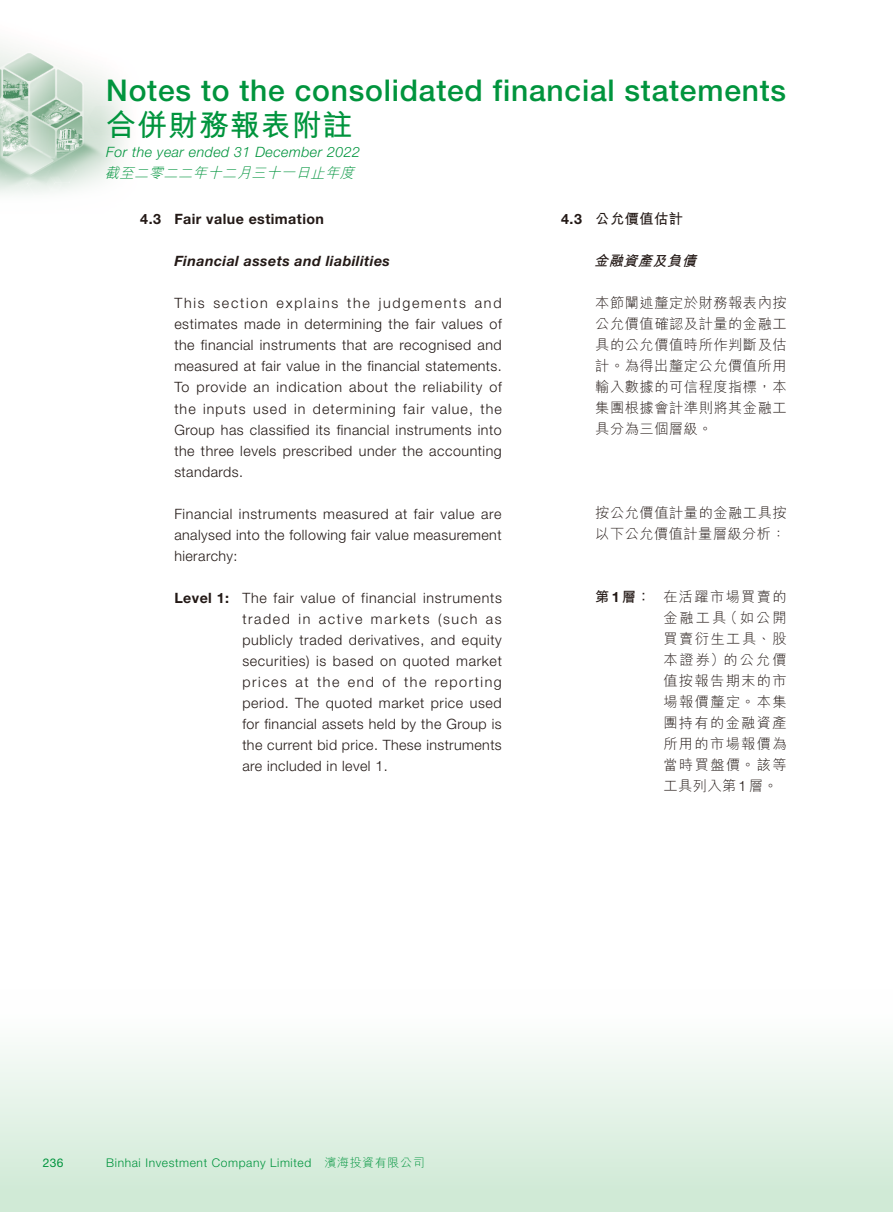
<style>
.page{position:relative;width:893px;height:1212px;background:#fff}
.page>*{position:absolute;margin:0;border:0;box-sizing:border-box;transform-origin:0 0}
.t1{font:500 30px "Helvetica Neue LT Std";letter-spacing:.025em;color:#00943d}
.t2{font:700 30px "M Hei HK";letter-spacing:.03em;color:#00943d}
.t3{font:300 14.25px/21px "Helvetica Neue LT Std";letter-spacing:.03em;color:#231916;text-align:justify}
.t4{font:300 14.25px/21px "M Hei HK";letter-spacing:.035em;color:#231916;text-align:justify}
.t5{font:italic 300 14.25px "Helvetica Neue LT Std";letter-spacing:.03em;color:#00943d}
.t6{font:italic 700 14.25px "Helvetica Neue LT Std";letter-spacing:.03em;color:#231916}
.t7{font:700 14.25px "Helvetica Neue LT Std";letter-spacing:.03em;color:#231916}
.t8{font:italic 300 14.25px "M Hei HK";color:#00943d}
.t9{font:700 14.25px "M Hei HK";letter-spacing:.03em;color:#231916}
.t10{font:italic 700 14.25px "M Hei HK";color:#231916}
.t11{font:300 12px "Helvetica Neue LT Std";letter-spacing:.05em;color:#00943d}
.t12{font:12px "Helvetica Neue LT Std";color:#00943d}
.s1{font-weight:700}
.s2{font-family:"Helvetica Neue LT Std"}
.s3{font-family:"Helvetica Neue LT Std";font-weight:700}
.s4{font-family:"M Hei HK"}
</style>
<div class="page">
<div style="left:0;top:989px;width:892px;height:223px;background:linear-gradient(to bottom,#fff,#cce8d3)"></div>
<img style="left:0;top:45px;width:126px;height:149px">
<h1 class="t1" style="left:106px;top:73px;width:681px">Notes to the consolidated financial statements</h1>
<h1 class="t2" style="left:106px;top:104px;width:248px">合併財務報表附註</h1>
<p class="t5" style="left:106px;top:143px;width:255px">For the year ended 31 December 2022</p>
<p class="t8" style="left:105px;top:166px;width:254px">截至二零二二年十二月三十一日止年度</p>
<p class="t7" style="left:140px;top:211px;width:185px">4.3 Fair value estimation</p>
<p class="t6" style="left:174px;top:253px;width:217px">Financial assets and liabilities</p>
<p class="t3" style="left:174px;top:293px;width:329px">This section explains the judgements and estimates made in determining the fair values of the financial instruments that are recognised and measured at fair value in the financial statements.<br>To provide an indication about the reliability of the inputs used in determining fair value, the Group has classified its financial instruments into the three levels prescribed under the accounting standards.</p>
<p class="t3" style="left:174px;top:503px;width:329px">Financial instruments measured at fair value are analysed into the following fair value measurement hierarchy:</p>
<p class="t3" style="left:242px;top:587px;width:261px;text-indent:-68px"><span class="s1">Level 1:</span> The fair value of financial instruments traded in active markets (such as publicly traded derivatives, and equity securities) is based on quoted market prices at the end of the reporting period. The quoted market price used for financial assets held by the Group is the current bid price. These instruments are included in level 1.</p>
<p class="t9" style="left:561px;top:208px;width:123px"><span class="s2">4.3</span> 公允價值估計</p>
<p class="t10" style="left:594px;top:250px;width:109px">金融資產及負債</p>
<p class="t4" style="left:595px;top:292px;width:193px">本節闡述釐定於財務報表內按公允價值確認及計量的金融工具的公允價值時所作判斷及估計。為得出釐定公允價值所用輸入數據的可信程度指標，本集團根據會計準則將其金融工具分為三個層級。</p>
<p class="t4" style="left:595px;top:502px;width:193px">按公允價值計量的金融工具按以下公允價值計量層級分析：</p>
<p class="t4" style="left:663px;top:586px;width:125px;text-indent:-68px"><span class="s1">第</span><span class="s3">1</span><span class="s1">層：</span> 在活躍市場買賣的金融工具（如公開買賣衍生工具、股本證券）的公允價值按報告期末的市場報價釐定。本集團持有的金融資產所用的市場報價為當時買盤價。該等工具列入第<span class="s2">1</span>層。</p>
<p class="t12" style="left:43px;top:1155px;width:22px">236</p>
<p class="t11" style="left:106px;top:1155px;width:320px">Binhai Investment Company Limited <span class="s4">濱海投資有限公司</span></p>
</div>
